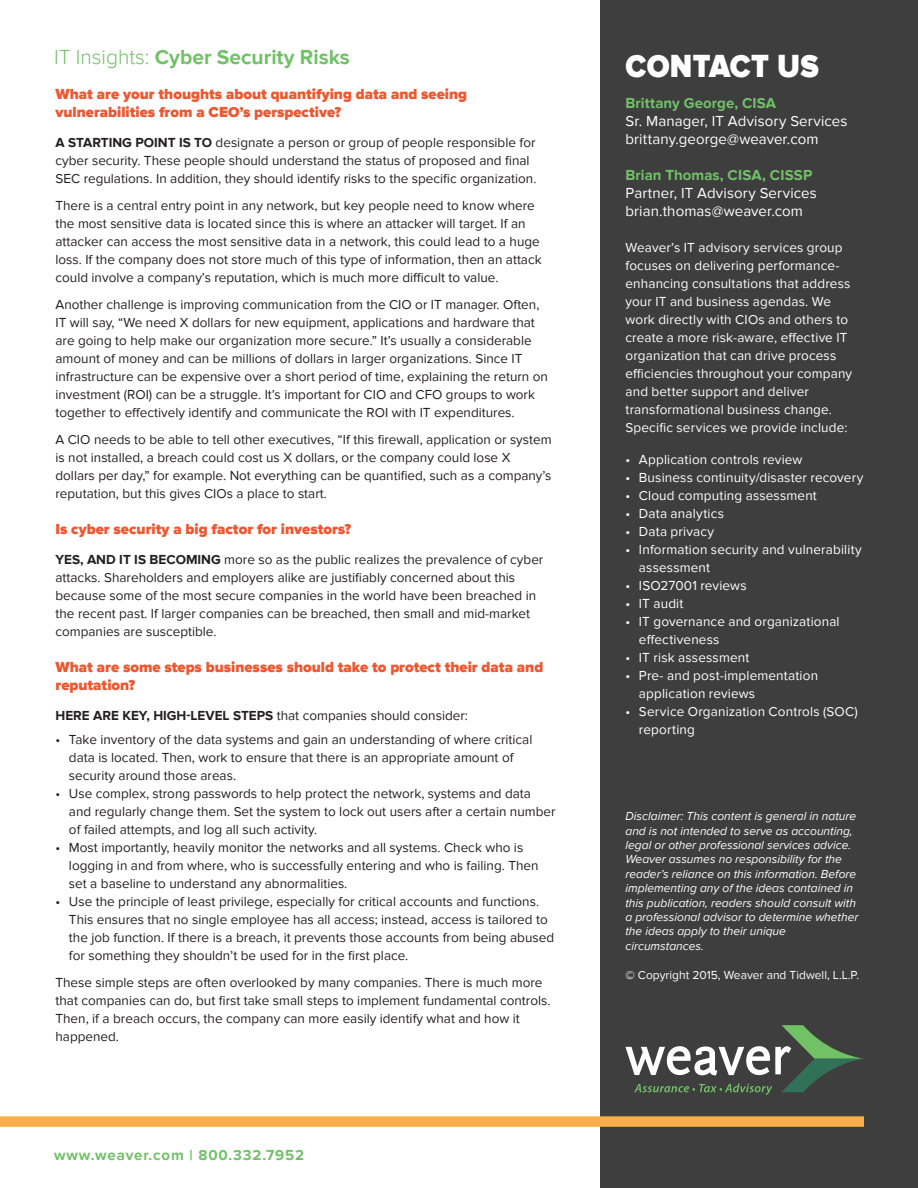
<style>
.page{position:relative;width:918px;height:1188px;background:#fff}
.page>*{position:absolute;margin:0;border:0;box-sizing:border-box;transform-origin:0 0}
.t1{font:900 33px "Proxima Nova";letter-spacing:.01em;color:#fff;scale:.91 1}
.t2{font:700 21px "Proxima Nova";color:#71c167}
.Weaver_Header{font:900 15px/18px "Proxima Nova";color:#ee5831}
.t3{font:15px/18px "Proxima Nova";letter-spacing:.01em;color:#fff}
.t4{font:700 15px "Proxima Nova";letter-spacing:.01em;color:#71c167}
.t5{font:700 15px "Proxima Nova";letter-spacing:.06em;color:#71c167}
.Weaver_Body_Copy{font:13.5px/18px "Proxima Nova";color:#231f20}
.t6{font:13.5px/18px "Proxima Nova";letter-spacing:.01em;color:#fff}
.t7{font:italic 12px/14.4px "Proxima Nova";color:#fff}
.t8{font:12px "Proxima Nova";color:#fff}
.s1{font-weight:300}
.s2{font-weight:700}
</style>
<div class="page">
<div style="left:600px;top:0;width:318px;height:1188px;background:#3e3e3f"></div>
<div style="left:0;top:1116px;width:864px;height:11px;background:#faae4b"></div>
<svg style="left:625px;top:1025px;width:239px;height:69px"></svg>
<p class="t2" style="left:54px;top:45px;width:297px"><span class="s1">IT Insights:</span> Cyber Security Risks</p>
<p class="Weaver_Header" style="left:55px;top:86px;width:413px">What are your thoughts about quantifying data and seeing vulnerabilities from a CEO’s perspective?</p>
<p class="Weaver_Body_Copy" style="left:55px;top:134px;width:483px"><span class="s2">A STARTING POINT IS TO</span> designate a person or group of people responsible for cyber security. These people should understand the status of proposed and final<br>SEC regulations. In addition, they should identify risks to the specific organization.</p>
<p class="Weaver_Body_Copy" style="left:55px;top:197px;width:488px">There is a central entry point in any network, but key people need to know where the most sensitive data is located since this is where an attacker will target. If an attacker can access the most sensitive data in a network, this could lead to a huge loss. If the company does not store much of this type of information, then an attack could involve a company’s reputation, which is much more difficult to value.</p>
<p class="Weaver_Body_Copy" style="left:55px;top:296px;width:494px">Another challenge is improving communication from the CIO or IT manager. Often, IT will say, “We need X dollars for new equipment, applications and hardware that are going to help make our organization more secure.” It’s usually a considerable amount of money and can be millions of dollars in larger organizations. Since IT infrastructure can be expensive over a short period of time, explaining the return on investment (ROI) can be a struggle. It’s important for CIO and CFO groups to work together to effectively identify and communicate the ROI with IT expenditures.</p>
<p class="Weaver_Body_Copy" style="left:55px;top:431px;width:498px">A CIO needs to be able to tell other executives, “If this firewall, application or system is not installed, a breach could cost us X dollars, or the company could lose X dollars per day,” for example. Not everything can be quantified, such as a company’s reputation, but this gives CIOs a place to start.</p>
<p class="Weaver_Header" style="left:55px;top:521px;width:297px">Is cyber security a big factor for investors?</p>
<p class="Weaver_Body_Copy" style="left:55px;top:551px;width:489px"><span class="s2">YES, AND IT IS BECOMING</span> more so as the public realizes the prevalence of cyber attacks. Shareholders and employers alike are justifiably concerned about this because some of the most secure companies in the world have been breached in the recent past. If larger companies can be breached, then small and mid-market companies are susceptible.</p>
<p class="Weaver_Header" style="left:55px;top:659px;width:489px">What are some steps businesses should take to protect their data and reputation?</p>
<p class="Weaver_Body_Copy" style="left:55px;top:707px;width:414px"><span class="s2">HERE ARE KEY, HIGH-LEVEL STEPS</span> that companies should consider:</p>
<p class="Weaver_Body_Copy" style="left:69px;top:731px;width:465px;text-indent:-14px">• Take inventory of the data systems and gain an understanding of where critical data is located. Then, work to ensure that there is an appropriate amount of security around those areas.</p>
<p class="Weaver_Body_Copy" style="left:69px;top:785px;width:488px;text-indent:-14px">• Use complex, strong passwords to help protect the network, systems and data and regularly change them. Set the system to lock out users after a certain number of failed attempts, and log all such activity.</p>
<p class="Weaver_Body_Copy" style="left:69px;top:839px;width:471px;text-indent:-14px">• Most importantly, heavily monitor the networks and all systems. Check who is logging in and from where, who is successfully entering and who is failing. Then set a baseline to understand any abnormalities.</p>
<p class="Weaver_Body_Copy" style="left:69px;top:893px;width:487px;text-indent:-14px">• Use the principle of least privilege, especially for critical accounts and functions.<br>This ensures that no single employee has all access; instead, access is tailored to the job function. If there is a breach, it prevents those accounts from being abused for something they shouldn’t be used for in the first place.</p>
<p class="Weaver_Body_Copy" style="left:55px;top:974px;width:497px">These simple steps are often overlooked by many companies. There is much more that companies can do, but first take small steps to implement fundamental controls.<br>Then, if a breach occurs, the company can more easily identify what and how it happened.</p>
<p class="t5" style="left:54px;top:1147px;width:252px">www.weaver.com | 800.332.7952</p>
<p class="t1" style="left:625px;top:47px;width:214px">CONTACT US</p>
<p class="t4" style="left:625px;top:94px;width:152px">Brittany George, CISA</p>
<p class="t3" style="left:625px;top:112px;width:223px">Sr. Manager, IT Advisory Services brittany.george@weaver.com</p>
<p class="t4" style="left:625px;top:166px;width:188px">Brian Thomas, CISA, CISSP</p>
<p class="t3" style="left:625px;top:184px;width:193px">Partner, IT Advisory Services brian.thomas@weaver.com</p>
<p class="t6" style="left:625px;top:239px;width:228px">Weaver’s IT advisory services group focuses on delivering performance&shy;enhancing consultations that address your IT and business agendas. We work directly with CIOs and others to create a more risk-aware, effective IT organization that can drive process efficiencies throughout your company and better support and deliver transformational business change.<br>Specific services we provide include:</p>
<p class="t6" style="left:625px;top:450px;width:178px">• Application controls review</p>
<p class="t6" style="left:625px;top:468px;width:239px">• Business continuity/disaster recovery</p>
<p class="t6" style="left:625px;top:486px;width:193px">• Cloud computing assessment</p>
<p class="t6" style="left:625px;top:504px;width:100px">• Data analytics</p>
<p class="t6" style="left:625px;top:522px;width:90px">• Data privacy</p>
<p class="t6" style="left:639px;top:540px;width:224px;text-indent:-14px">• Information security and vulnerability assessment</p>
<p class="t6" style="left:625px;top:576px;width:123px">• ISO27001 reviews</p>
<p class="t6" style="left:625px;top:594px;width:60px">• IT audit</p>
<p class="t6" style="left:639px;top:612px;width:202px;text-indent:-14px">• IT governance and organizational effectiveness</p>
<p class="t6" style="left:625px;top:648px;width:125px">• IT risk assessment</p>
<p class="t6" style="left:639px;top:666px;width:181px;text-indent:-14px">• Pre- and post-implementation application reviews</p>
<p class="t6" style="left:639px;top:702px;width:220px;text-indent:-14px">• Service Organization Controls (SOC) reporting</p>
<p class="t7" style="left:625px;top:809px;width:235px">Disclaimer: This content is general in nature and is not intended to serve as accounting, legal or other professional services advice.<br>Weaver assumes no responsibility for the reader’s reliance on this information. Before implementing any of the ideas contained in this publication, readers should consult with a professional advisor to determine whether the ideas apply to their unique circumstances.</p>
<p class="t8" style="left:625px;top:968px;width:235px">© Copyright 2015, Weaver and Tidwell, L.L.P.</p>
</div>
